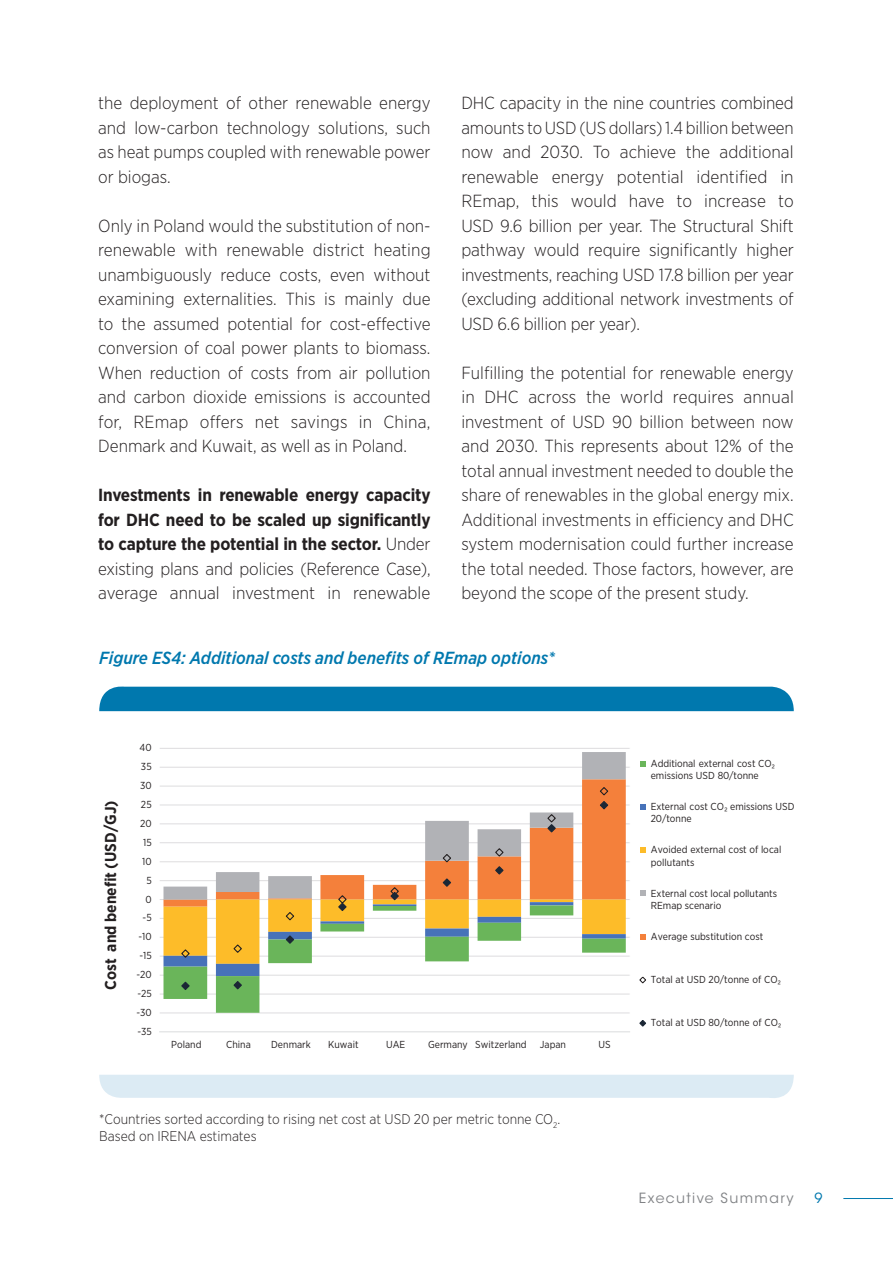
<style>
.page{position:relative;width:893px;height:1265px;background:#fff}
.page>*{position:absolute;margin:0;border:0;box-sizing:border-box;transform-origin:0 0}
.Bodytext-ES{font:300 17.5px/24.5px "Gotham Narrow";color:#231f20;text-align:justify}
.Bodytext-ES-2{font:700 17.5px/24.5px "Gotham Narrow";letter-spacing:-.01em;color:#231f20;text-align:justify}
.BU{font:italic 500 17.5px "Gotham Narrow";color:#0078ae}
.t1{font:700 15.75px "Gotham Narrow";color:#231f20}
.Source{font:300 14px/17.5px "Gotham Narrow";color:#231f20}
.t2{font:14px "ITC Avant Garde Std";letter-spacing:.1em;color:#808285}
.t3{font:14px "ITC Avant Garde Std";color:#0078ae}
.t4{font:10.15px/12.4px "Gotham Narrow";color:#231f20}
.s1{font-weight:300}
</style>
<div class="page">
<hr style="left:843px;top:1198px;width:50px;height:1px;background:#0078ae">
<hr style="left:159px;top:1012px;width:471px;height:1px;background:#dfdee0">
<hr style="left:159px;top:994px;width:471px;height:1px;background:#dfdee0">
<hr style="left:159px;top:975px;width:471px;height:1px;background:#dfdee0">
<hr style="left:159px;top:956px;width:471px;height:1px;background:#dfdee0">
<hr style="left:159px;top:937px;width:471px;height:1px;background:#dfdee0">
<hr style="left:159px;top:918px;width:471px;height:1px;background:#dfdee0">
<hr style="left:159px;top:899px;width:471px;height:1px;background:#dfdee0">
<hr style="left:159px;top:880px;width:471px;height:1px;background:#dfdee0">
<hr style="left:159px;top:861px;width:471px;height:1px;background:#dfdee0">
<hr style="left:159px;top:842px;width:471px;height:1px;background:#dfdee0">
<hr style="left:159px;top:823px;width:471px;height:1px;background:#dfdee0">
<hr style="left:159px;top:804px;width:471px;height:1px;background:#dfdee0">
<hr style="left:159px;top:786px;width:471px;height:1px;background:#dfdee0">
<hr style="left:159px;top:767px;width:471px;height:1px;background:#dfdee0">
<hr style="left:159px;top:748px;width:471px;height:1px;background:#dfdee0">
<svg style="left:163px;top:752px;width:463px;height:95px"></svg>
<svg style="left:163px;top:991px;width:463px;height:22px"></svg>
<hr style="left:159px;top:1031px;width:471px;height:1px;background:#dcdddf">
<svg style="left:163px;top:847px;width:463px;height:144px"></svg>
<svg style="left:546px;top:813px;width:11px;height:20px"></svg>
<svg style="left:599px;top:786px;width:10px;height:24px"></svg>
<svg style="left:640px;top:761px;width:5px;height:6px"></svg>
<svg style="left:640px;top:804px;width:5px;height:6px"></svg>
<svg style="left:640px;top:847px;width:5px;height:6px"></svg>
<svg style="left:640px;top:891px;width:5px;height:5px"></svg>
<svg style="left:640px;top:934px;width:5px;height:6px"></svg>
<svg style="left:639px;top:976px;width:7px;height:8px"></svg>
<svg style="left:639px;top:1020px;width:7px;height:7px"></svg>
<div style="left:99px;top:686px;width:695px;height:25px;background:#0078ae"></div>
<div style="left:99px;top:1075px;width:695px;height:23px;background:#dcebf4"></div>
<p class="Bodytext-ES" style="left:98px;top:90px;width:334px">the deployment of other renewable energy and low-carbon technology solutions, such as heat pumps coupled with renewable power or biogas.</p>
<p class="Bodytext-ES" style="left:98px;top:213px;width:334px">Only in Poland would the substitution of non&shy;renewable with renewable district heating unambiguously reduce costs, even without examining externalities. This is mainly due to the assumed potential for cost-effective conversion of coal power plants to biomass.<br>When reduction of costs from air pollution and carbon dioxide emissions is accounted for, REmap offers net savings in China, Denmark and Kuwait, as well as in Poland.</p>
<p class="Bodytext-ES-2" style="left:98px;top:483px;width:334px">Investments in renewable energy capacity for DHC need to be scaled up significantly to capture the potential in the sector. <span class="s1">Under existing plans and policies (Reference Case), average annual investment in renewable</span></p>
<p class="Bodytext-ES" style="left:461px;top:90px;width:334px">DHC capacity in the nine countries combined amounts to USD (US dollars) 1.4 billion between now and 2030. To achieve the additional renewable energy potential identified in REmap, this would have to increase to USD 9.6 billion per year. The Structural Shift pathway would require significantly higher investments, reaching USD 17.8 billion per year (excluding additional network investments of USD 6.6 billion per year).</p>
<p class="Bodytext-ES" style="left:461px;top:360px;width:334px">Fulfilling the potential for renewable energy in DHC across the world requires annual investment of USD 90 billion between now and 2030. This represents about 12% of the total annual investment needed to double the share of renewables in the global energy mix.<br>Additional investments in efficiency and DHC system modernisation could further increase the total needed. Those factors, however, are beyond the scope of the present study.</p>
<p class="BU" style="left:99px;top:647px;width:457px">Figure ES4: Additional costs and benefits of REmap options*</p>
<p class="t4" style="left:140px;top:741px;width:14px">40</p>
<p class="t4" style="left:141px;top:760px;width:12px">35</p>
<p class="t1" style="left:100px;top:990px;width:191px;rotate:-90deg">Cost and benefit (USD/GJ)</p>
<p class="t4" style="left:140px;top:779px;width:13px">30</p>
<p class="t4" style="left:141px;top:798px;width:12px">25</p>
<p class="t4" style="left:140px;top:817px;width:13px">20</p>
<p class="t4" style="left:143px;top:836px;width:10px">15</p>
<p class="t4" style="left:142px;top:855px;width:11px">10</p>
<p class="t4" style="left:146px;top:874px;width:7px">5</p>
<p class="t4" style="left:145px;top:893px;width:8px">0</p>
<p class="t4" style="left:143px;top:911px;width:11px">-5</p>
<p class="t4" style="left:139px;top:930px;width:15px">-10</p>
<p class="t4" style="left:139px;top:949px;width:14px">-15</p>
<p class="t4" style="left:136px;top:968px;width:17px">-20</p>
<p class="t4" style="left:137px;top:987px;width:16px">-25</p>
<p class="t4" style="left:136px;top:1006px;width:17px">-30</p>
<p class="t4" style="left:137px;top:1025px;width:16px">-35</p>
<p class="t4" style="left:171px;top:1038px;width:32px">Poland</p>
<p class="t4" style="left:226px;top:1038px;width:26px">China</p>
<p class="t4" style="left:271px;top:1038px;width:41px">Denmark</p>
<p class="t4" style="left:328px;top:1038px;width:32px">Kuwait</p>
<p class="t4" style="left:386px;top:1038px;width:21px">UAE</p>
<p class="t4" style="left:428px;top:1038px;width:100px">Germany Switzerland</p>
<p class="t4" style="left:540px;top:1038px;width:28px">Japan</p>
<p class="t4" style="left:598px;top:1038px;width:14px">US</p>
<p class="Source" style="left:99px;top:1109px;width:463px">*Countries sorted according to rising net cost at USD 20 per metric tonne CO<sub>2</sub>.<br>Based on IRENA estimates</p>
<p class="t4" style="left:651px;top:757px;width:126px">Additional external cost CO2 emissions USD 80/tonne</p>
<p class="t4" style="left:651px;top:800px;width:145px">External cost CO2 emissions USD<br>20/tonne</p>
<p class="t4" style="left:651px;top:843px;width:132px">Avoided external cost of local pollutants</p>
<p class="t4" style="left:651px;top:887px;width:128px">External cost local pollutants<br>REmap scenario</p>
<p class="t4" style="left:651px;top:930px;width:114px">Average substitution cost</p>
<p class="t4" style="left:651px;top:973px;width:132px">Total at USD 20/tonne of CO2</p>
<p class="t4" style="left:651px;top:1016px;width:132px">Total at USD 80/tonne of CO2</p>
<p class="t2" style="left:639px;top:1190px;width:156px">Executive Summary</p>
<p class="t3" style="left:814px;top:1190px;width:10px">9</p>
</div>
